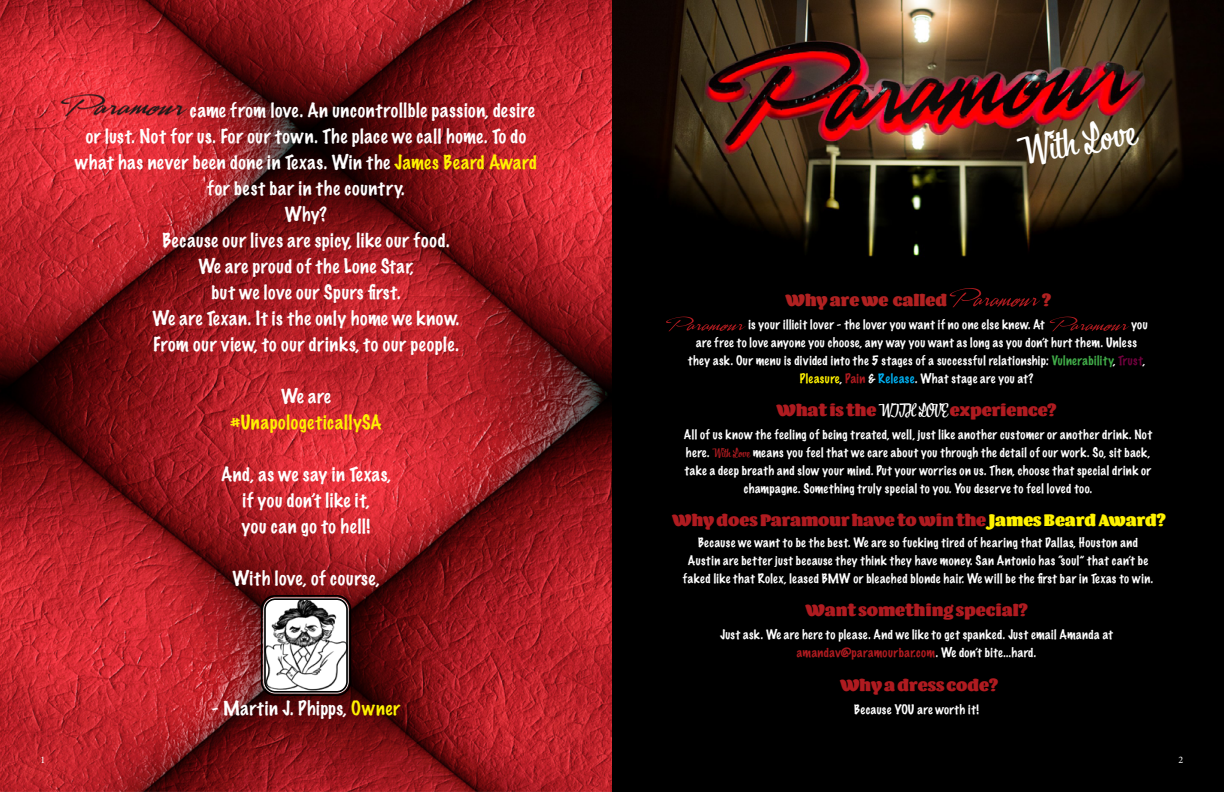
<style>
.page{position:relative;width:1224px;height:792px;background:#fff}
.page>*{position:absolute;margin:0;border:0;box-sizing:border-box;transform-origin:0 0}
.t1{font:38px "Bistro Script";color:#fff}
.t2{font:100 18px/26px "Marker Felt";letter-spacing:.04em;color:#fff;text-align:center}
.t3{font:100 18px "Marker Felt";letter-spacing:.045em;color:#fff200}
.t4{font:17px "Barricada Pro";color:#af1b20}
.t5{font:17px "Barricada Pro";color:#b02121}
.t6{font:100 12px/18px "Marker Felt";letter-spacing:.04em;color:#fff;text-align:center}
.t7{font:10px "Minion Pro";color:#fff}
.s1{color:#fff200}
.s2{color:#41ad49}
.s3{color:#6e003d}
.s4{color:#af1b20}
.s5{color:#00aeef}
.s6{font-family:"Bistro Script";color:#fff}
.s7{font-family:"Bistro Script";font-weight:400;color:#af1b20}
</style>
<div class="page">
<img style="left:0;top:0;width:1224px;height:792px">
<img style="left:263px;top:598px;width:86px;height:96px">
<div style="left:261px;top:595px;width:90px;height:101px;border:2px solid #000;border-radius:14px"></div>
<div style="left:264px;top:598px;width:84px;height:95px;border:2px solid #000;border-radius:10px"></div>
<img style="left:36px;top:84px;width:205px;height:84px">
<svg style="left:950px;top:288px;width:90px;height:19px;background:#1d0405"></svg>
<svg style="left:1050px;top:317px;width:79px;height:14px"></svg>
<svg style="left:666px;top:317px;width:80px;height:14px"></svg>
<h2 class="t2" style="left:190px;top:97px;width:346px">came from love. An uncontrollble passion, desire</h2>
<h2 class="t2" style="left:86px;top:123px;width:442px">or lust. Not for us. For our town. The place we call home. To do</h2>
<h2 class="t2" style="left:75px;top:149px;width:463px">what has never been done in Texas. Win the <span class="s1">James Beard Award</span></h2>
<h2 class="t2" style="left:207px;top:175px;width:199px">for best bar in the country.</h2>
<h2 class="t2" style="left:285px;top:201px;width:44px">Why?</h2>
<h2 class="t2" style="left:162px;top:227px;width:289px">Because our lives are spicy, like our food.</h2>
<h2 class="t2" style="left:198px;top:253px;width:217px">We are proud of the Lone Star,</h2>
<h2 class="t2" style="left:211px;top:279px;width:191px">but we love our Spurs first.</h2>
<h2 class="t2" style="left:153px;top:305px;width:308px">We are Texan. It is the only home we know.</h2>
<h2 class="t2" style="left:153px;top:331px;width:307px">From our view, to our drinks, to our people.</h2>
<h2 class="t2" style="left:281px;top:383px;width:51px">We are</h2>
<h2 class="t3" style="left:230px;top:408px;width:153px">#UnapologeticallySA</h2>
<h2 class="t2" style="left:221px;top:461px;width:171px">And, as we say in Texas, if you don’t like it,<br>you can go to hell!</h2>
<h2 class="t2" style="left:232px;top:565px;width:149px">With love, of course,</h2>
<h2 class="t2" style="left:212px;top:695px;width:190px">- Martin J. Phipps, <span class="s1">Owner</span></h2>
<h1 class="t1" style="left:1015px;top:128px;width:119px;rotate:-10deg">With Love</h1>
<h3 class="t5" style="left:786px;top:290px;width:163px">Why are we called</h3>
<h3 class="t5" style="left:1042px;top:290px;width:10px">?</h3>
<p class="t6" style="left:748px;top:315px;width:298px">is your illicit lover - the lover you want if no one else knew. At</p>
<p class="t6" style="left:1131px;top:315px;width:18px">you</p>
<p class="t6" style="left:696px;top:333px;width:442px">are free to love anyone you choose, any way you want as long as you don’t hurt them. Unless</p>
<p class="t6" style="left:688px;top:351px;width:458px">they ask. Our menu is divided into the 5 stages of a successful relationship: <span class="s2">Vulnerability</span>, <span class="s3">Trust</span>,</p>
<p class="t6" style="left:800px;top:369px;width:235px"><span class="s1">Pleasure</span>, <span class="s4">Pain</span> &amp; <span class="s5">Release</span>. What stage are you at?</p>
<h3 class="t4" style="left:777px;top:400px;width:281px">What is the <span class="s6">WITH LOVE</span> experience?</h3>
<p class="t6" style="left:684px;top:426px;width:470px">All of us know the feeling of being treated, well, just like another customer or another drink. Not here. <span class="s7">With Love</span> means you feel that we care about you through the detail of our work. So, sit back, take a deep breath and slow your mind. Put your worries on us. Then, choose that special drink or champagne. Something truly special to you. You deserve to feel loved too.</p>
<h3 class="t4" style="left:672px;top:510px;width:495px">Why does Paramour have to win the<span class="s1">James Beard Award?</span></h3>
<p class="t6" style="left:683px;top:534px;width:472px">Because we want to be the best. We are so fucking tired of hearing that Dallas, Houston and<br>Austin are better just because they think they have money. San Antonio has “soul” that can’t be faked like that Rolex, leased BMW or bleached blonde hair. We will be the first bar in Texas to win.</p>
<h3 class="t4" style="left:805px;top:600px;width:224px">Want something special?</h3>
<p class="t6" style="left:720px;top:625px;width:394px">Just ask. We are here to please. And we like to get spanked. Just email Amanda at <span class="s4">amandav@paramourbar.com</span>. We don’t bite...hard.</p>
<h3 class="t4" style="left:840px;top:675px;width:160px">Why a dress code?</h3>
<p class="t6" style="left:854px;top:700px;width:126px">Because YOU are worth it!</p>
<p class="t7" style="left:41px;top:753px;width:6px">1</p>
<p class="t7" style="left:1179px;top:753px;width:6px">2</p>
</div>
